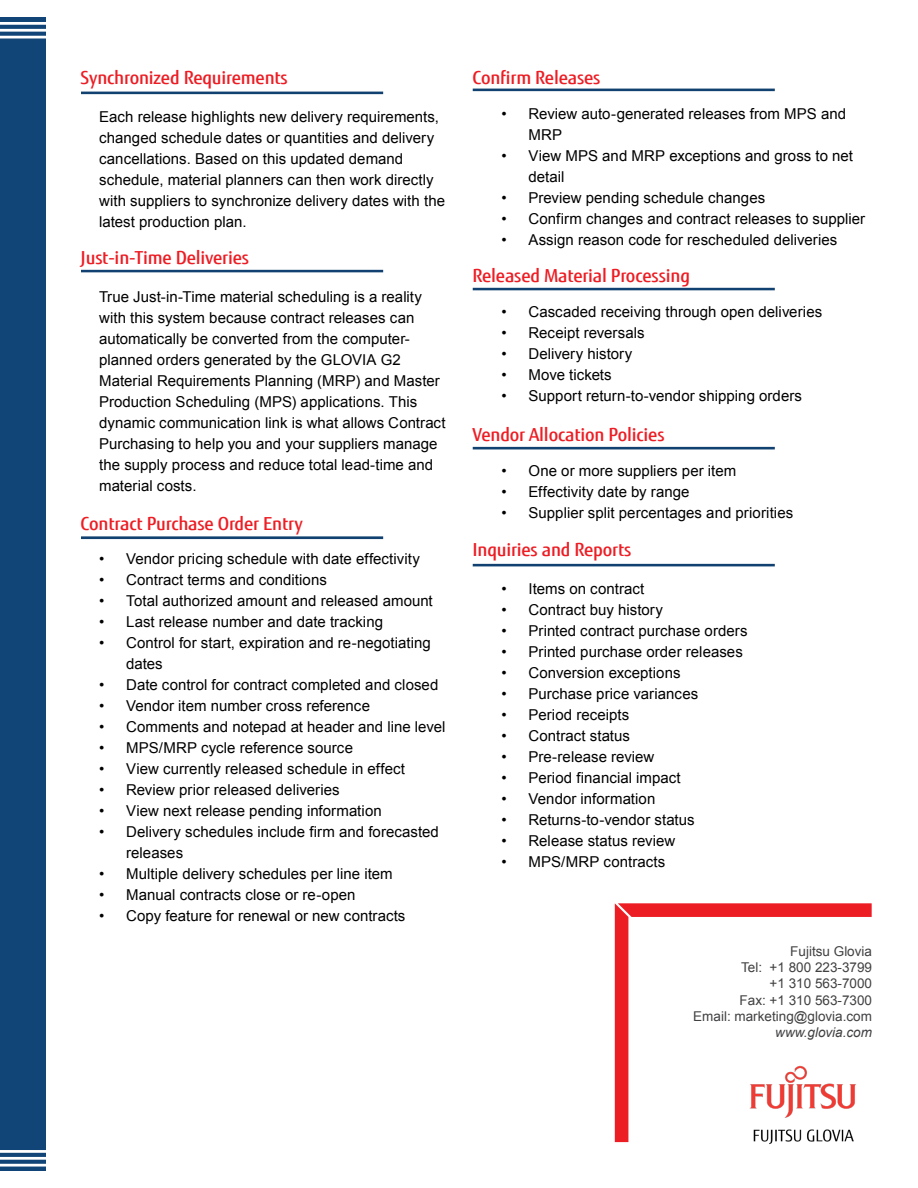
<style>
.page{position:relative;width:918px;height:1188px;background:#fff}
.page>*{position:absolute;margin:0;border:0;box-sizing:border-box;transform-origin:0 0}
.t1{font:500 18px "Fujitsu Sans";letter-spacing:-.01em;color:#ed1d24}
.t2{font:15px/21px "Arial";letter-spacing:.005em;color:#000}
.t3{font:13.5px/16.2px "Arial";color:#414042;text-align:right}
.t4{font:italic 13.5px "Arial";color:#414042}
</style>
<div class="page">
<div style="left:0;top:17px;width:46px;height:1154px;background:#114577"></div>
<hr style="left:0;top:22px;width:47px;height:3px;background:#fff">
<hr style="left:0;top:29px;width:47px;height:3px;background:#fff">
<hr style="left:0;top:36px;width:47px;height:2px;background:#fff">
<hr style="left:0;top:1150px;width:56px;height:3px;background:#fff">
<hr style="left:0;top:1157px;width:56px;height:3px;background:#fff">
<hr style="left:0;top:1164px;width:56px;height:3px;background:#fff">
<div style="left:68px;top:526px;width:329px;height:15px;background:#000;opacity:.06"></div>
<div style="left:459px;top:553px;width:330px;height:15px;background:#000;opacity:.06"></div>
<div style="left:459px;top:436px;width:330px;height:15px;background:#000;opacity:.06"></div>
<div style="left:459px;top:277px;width:330px;height:15px;background:#000;opacity:.06"></div>
<div style="left:459px;top:78px;width:330px;height:15px;background:#000;opacity:.06"></div>
<div style="left:68px;top:259px;width:329px;height:15px;background:#000;opacity:.06"></div>
<div style="left:68px;top:81px;width:329px;height:15px;background:#000;opacity:.06"></div>
<svg style="left:615px;top:903px;width:257px;height:239px"></svg>
<img style="left:734px;top:1065px;width:138px;height:79px">
<p class="t1" style="left:81px;top:66px;width:209px">Synchronized Requirements</p>
<p class="t1" style="left:472px;top:66px;width:130px">Confirm Releases</p>
<p class="t2" style="left:99px;top:106px;width:347px">Each release highlights new delivery requirements, changed schedule dates or quantities and delivery cancellations. Based on this updated demand schedule, material planners can then work directly with suppliers to synchronize delivery dates with the latest production plan.</p>
<p class="t2" style="left:529px;top:103px;width:319px;text-indent:-27px">• Review auto-generated releases from MPS and<br>MRP</p>
<p class="t2" style="left:529px;top:145px;width:326px;text-indent:-27px">• View MPS and MRP exceptions and gross to net detail</p>
<p class="t2" style="left:502px;top:187px;width:265px">• Preview pending schedule changes</p>
<p class="t2" style="left:502px;top:208px;width:365px">• Confirm changes and contract releases to supplier</p>
<p class="t2" style="left:502px;top:229px;width:337px">• Assign reason code for rescheduled deliveries</p>
<p class="t1" style="left:81px;top:246px;width:170px">Just-in-Time Deliveries</p>
<p class="t1" style="left:472px;top:264px;width:219px">Released Material Processing</p>
<p class="t2" style="left:99px;top:286px;width:348px">True Just-in-Time material scheduling is a reality with this system because contract releases can automatically be converted from the computer&shy;planned orders generated by the GLOVIA G2<br>Material Requirements Planning (MRP) and Master Production Scheduling (MPS) applications. This dynamic communication link is what allows Contract Purchasing to help you and your suppliers manage the supply process and reduce total lead-time and material costs.</p>
<p class="t1" style="left:81px;top:512px;width:224px">Contract Purchase Order Entry</p>
<p class="t2" style="left:99px;top:548px;width:322px">• Vendor pricing schedule with date effectivity</p>
<p class="t2" style="left:99px;top:569px;width:229px">• Contract terms and conditions</p>
<p class="t2" style="left:99px;top:590px;width:335px">• Total authorized amount and released amount</p>
<p class="t2" style="left:99px;top:611px;width:285px">• Last release number and date tracking</p>
<p class="t2" style="left:126px;top:632px;width:306px;text-indent:-27px">• Control for start, expiration and re-negotiating dates</p>
<p class="t2" style="left:99px;top:674px;width:341px">• Date control for contract completed and closed</p>
<p class="t2" style="left:99px;top:695px;width:272px">• Vendor item number cross reference</p>
<p class="t2" style="left:99px;top:716px;width:348px">• Comments and notepad at header and line level</p>
<p class="t2" style="left:99px;top:737px;width:255px">• MPS/MRP cycle reference source</p>
<p class="t2" style="left:99px;top:758px;width:307px">• View currently released schedule in effect</p>
<p class="t2" style="left:99px;top:779px;width:242px">• Review prior released deliveries</p>
<p class="t2" style="left:99px;top:800px;width:284px">• View next release pending information</p>
<p class="t2" style="left:126px;top:821px;width:314px;text-indent:-27px">• Delivery schedules include firm and forecasted releases</p>
<p class="t2" style="left:99px;top:863px;width:295px">• Multiple delivery schedules per line item</p>
<p class="t2" style="left:99px;top:884px;width:258px">• Manual contracts close or re-open</p>
<p class="t2" style="left:99px;top:905px;width:308px">• Copy feature for renewal or new contracts</p>
<p class="t2" style="left:502px;top:301px;width:322px">• Cascaded receiving through open deliveries</p>
<p class="t2" style="left:502px;top:322px;width:145px">• Receipt reversals</p>
<p class="t2" style="left:502px;top:343px;width:132px">• Delivery history</p>
<p class="t2" style="left:502px;top:364px;width:112px">• Move tickets</p>
<p class="t2" style="left:502px;top:385px;width:302px">• Support return-to-vendor shipping orders</p>
<p class="t1" style="left:472px;top:423px;width:194px">Vendor Allocation Policies</p>
<p class="t2" style="left:502px;top:460px;width:236px">• One or more suppliers per item</p>
<p class="t2" style="left:502px;top:481px;width:190px">• Effectivity date by range</p>
<p class="t2" style="left:502px;top:502px;width:293px">• Supplier split percentages and priorities</p>
<p class="t1" style="left:472px;top:538px;width:160px">Inquiries and Reports</p>
<p class="t2" style="left:502px;top:578px;width:144px">• Items on contract</p>
<p class="t2" style="left:502px;top:599px;width:163px">• Contract buy history</p>
<p class="t2" style="left:502px;top:620px;width:247px">• Printed contract purchase orders</p>
<p class="t2" style="left:502px;top:641px;width:243px">• Printed purchase order releases</p>
<p class="t2" style="left:502px;top:662px;width:180px">• Conversion exceptions</p>
<p class="t2" style="left:502px;top:683px;width:198px">• Purchase price variances</p>
<p class="t2" style="left:502px;top:704px;width:129px">• Period receipts</p>
<p class="t2" style="left:502px;top:725px;width:130px">• Contract status</p>
<p class="t2" style="left:502px;top:746px;width:154px">• Pre-release review</p>
<p class="t2" style="left:502px;top:767px;width:181px">• Period financial impact</p>
<p class="t2" style="left:502px;top:788px;width:155px">• Vendor information</p>
<p class="t2" style="left:502px;top:809px;width:195px">• Returns-to-vendor status</p>
<p class="t2" style="left:502px;top:830px;width:175px">• Release status review</p>
<p class="t2" style="left:502px;top:851px;width:165px">• MPS/MRP contracts</p>
<p class="t3" style="left:693px;top:943px;width:180px">Fujitsu Glovia<br>Tel: +1 800 223-3799<br>+1 310 563-7000<br>Fax: +1 310 563-7300<br>Email: marketing@glovia.com</p>
<p class="t4" style="left:775px;top:1023px;width:98px">www.glovia.com</p>
</div>
